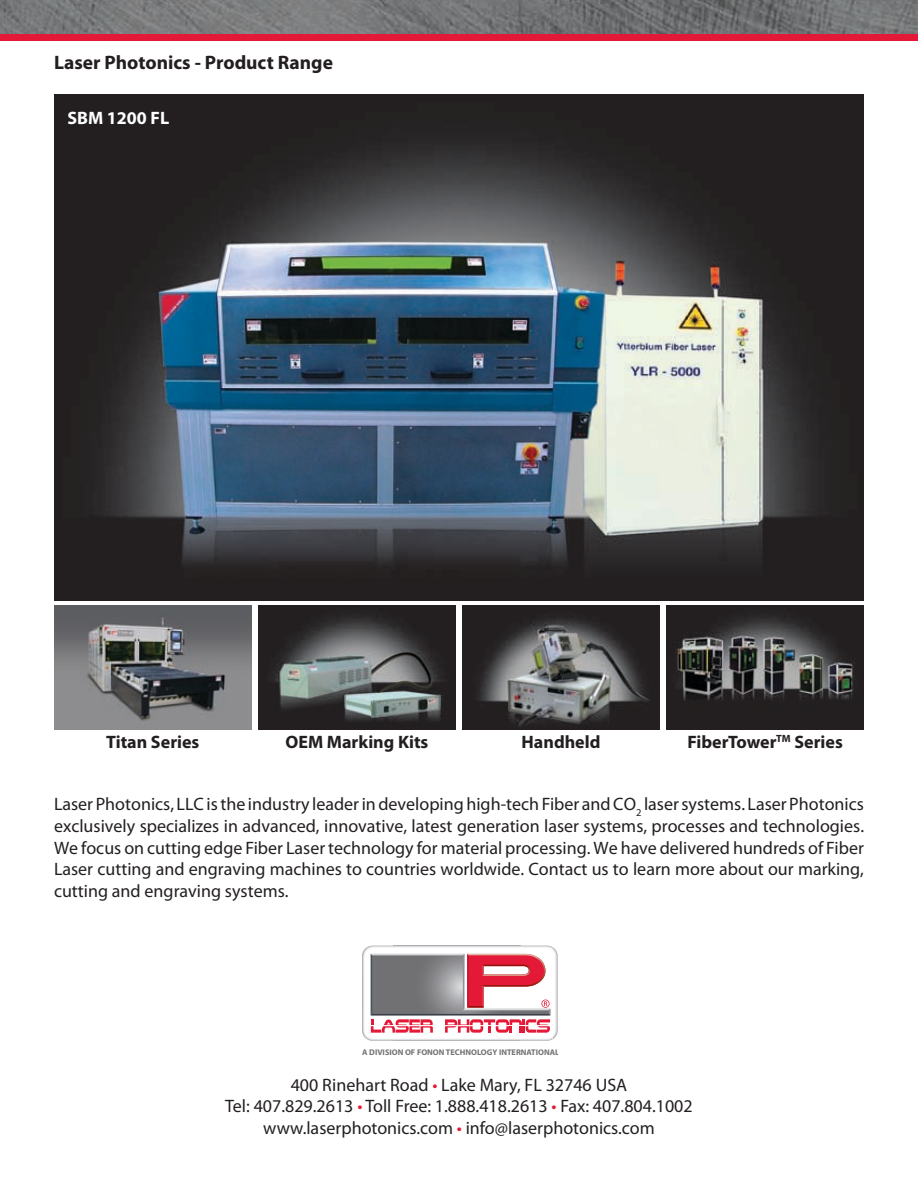
<style>
.page{position:relative;width:918px;height:1188px;background:#fff}
.page>*{position:absolute;margin:0;border:0;box-sizing:border-box;transform-origin:0 0}
.t1{font:700 19.5px "Myriad Pro";color:#231f20}
.t2{font:18px/21.6px "Myriad Pro";color:#231f20;text-align:justify}
.t3{font:700 18px "Myriad Pro";color:#231f20}
.t4{font:700 18px "Myriad Pro";color:#fff}
.t5{font:700 8.25px "Myriad";color:#727174}
.s1{color:#e41837}
</style>
<div class="page">
<img style="left:0;top:0;width:918px;height:34px">
<div style="left:0;top:34px;width:918px;height:6px;background:#e41837"></div>
<img style="left:362px;top:946px;width:32px;height:95px">
<img style="left:394px;top:946px;width:158px;height:95px">
<img style="left:552px;top:947px;width:6px;height:92px">
<svg style="left:371px;top:954px;width:179px;height:79px"></svg>
<img style="left:54px;top:95px;width:810px;height:506px">
<img style="left:258px;top:606px;width:198px;height:123px">
<img style="left:462px;top:606px;width:198px;height:123px">
<img style="left:54px;top:606px;width:198px;height:123px">
<img style="left:666px;top:606px;width:198px;height:123px">
<p class="t1" style="left:54px;top:49px;width:281px">Laser Photonics - Product Range</p>
<p class="t4" style="left:68px;top:106px;width:102px">SBM 1200 FL</p>
<p class="t3" style="left:106px;top:730px;width:95px">Titan Series</p>
<p class="t3" style="left:285px;top:730px;width:144px">OEM Marking Kits</p>
<p class="t3" style="left:522px;top:730px;width:80px">Handheld</p>
<p class="t3" style="left:687px;top:730px;width:157px">FiberTower<sup>TM</sup> Series</p>
<p class="t2" style="left:54px;top:793px;width:812px">Laser Photonics, LLC is the industry leader in developing high-tech Fiber and CO<sub>2</sub> laser systems. Laser Photonics exclusively specializes in advanced, innovative, latest generation laser systems, processes and technologies.<br>We focus on cutting edge Fiber Laser technology for material processing. We have delivered hundreds of Fiber Laser cutting and engraving machines to countries worldwide. Contact us to learn more about our marking, cutting and engraving systems.</p>
<p class="t5" style="left:362px;top:1048px;width:199px">A DIVISION OF FONON TECHNOLOGY INTERNATIONAL</p>
<p class="t2" style="left:225px;top:1074px;width:469px;text-align:center">400 Rinehart Road <span class="s1">•</span> Lake Mary, FL 32746 USA<br>Tel: 407.829.2613 <span class="s1">•</span> Toll Free: 1.888.418.2613 <span class="s1">•</span> Fax: 407.804.1002 www.laserphotonics.com <span class="s1">•</span> info@laserphotonics.com</p>
</div>
